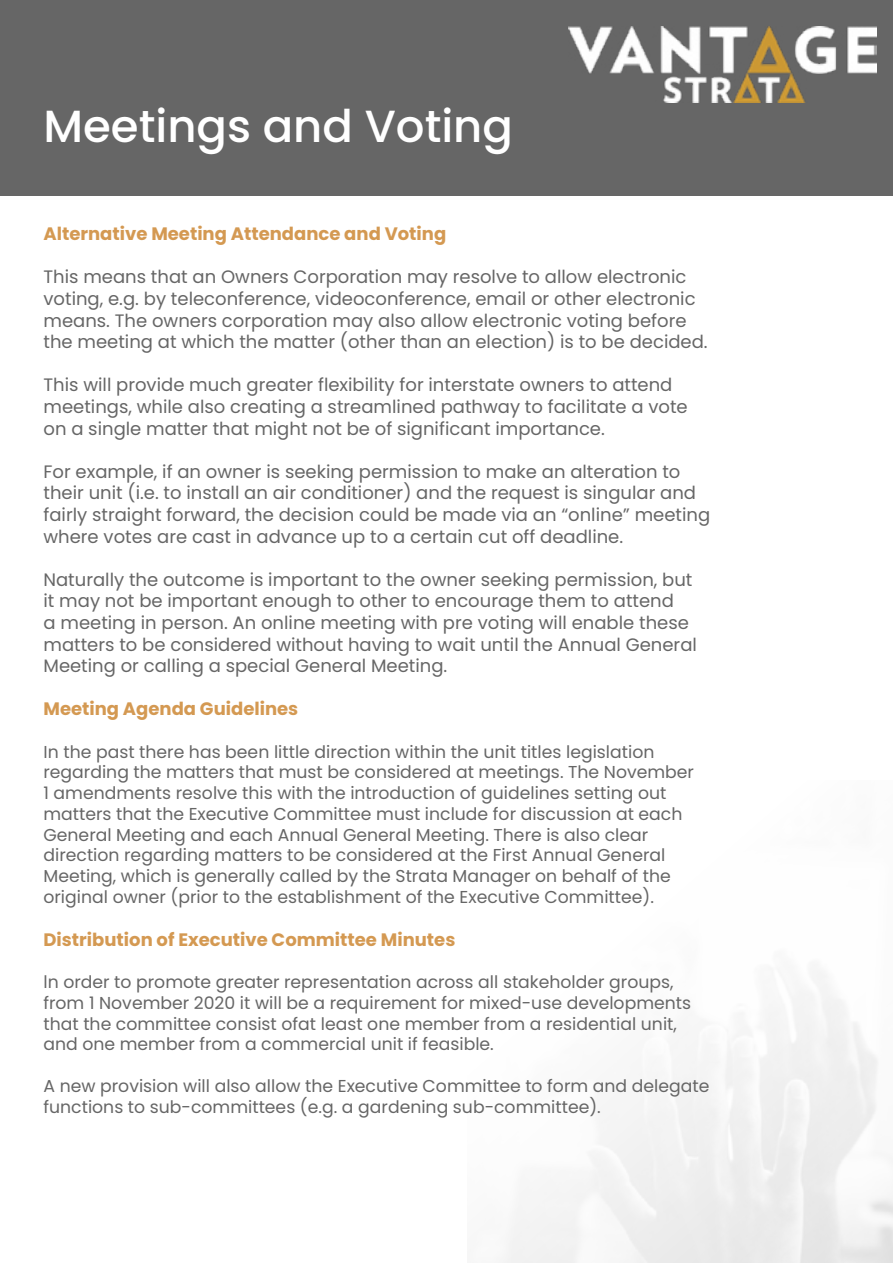
<style>
.page{position:relative;width:893px;height:1263px;background:#fff}
.page>*{position:absolute;margin:0;border:0;box-sizing:border-box;transform-origin:0 0}
.t1{font:500 45px "Poppins";color:#fff}
.t2{font:18px/21.6px "Poppins";color:#666}
.t3{font:700 18px "Poppins";color:#d49952}
.t4{font:17.25px/20.7px "Poppins";color:#666}
</style>
<div class="page">
<div style="left:0;top:0;width:893px;height:195px;background:#666"></div>
<img style="left:568px;top:27px;width:309px;height:76px">
<h1 class="t1" style="left:44px;top:100px;width:471px">Meetings and Voting</h1>
<p class="t3" style="left:44px;top:223px;width:404px">Alternative Meeting Attendance and Voting</p>
<p class="t2" style="left:44px;top:266px;width:666px">This means that an Owners Corporation may resolve to allow electronic voting, e.g. by teleconference, videoconference, email or other electronic means. The owners corporation may also allow electronic voting before the meeting at which the matter (other than an election) is to be decided.</p>
<p class="t2" style="left:44px;top:374px;width:646px">This will provide much greater flexibility for interstate owners to attend meetings, while also creating a streamlined pathway to facilitate a vote on a single matter that might not be of significant importance.</p>
<p class="t2" style="left:44px;top:461px;width:668px">For example, if an owner is seeking permission to make an alteration to their unit (i.e. to install an air conditioner) and the request is singular and fairly straight forward, the decision could be made via an “online” meeting where votes are cast in advance up to a certain cut off deadline.</p>
<p class="t2" style="left:44px;top:569px;width:655px">Naturally the outcome is important to the owner seeking permission, but it may not be important enough to other to encourage them to attend<br>a meeting in person. An online meeting with pre voting will enable these matters to be considered without having to wait until the Annual General Meeting or calling a special General Meeting.</p>
<p class="t3" style="left:44px;top:699px;width:256px">Meeting Agenda Guidelines</p>
<p class="t4" style="left:44px;top:741px;width:652px">In the past there has been little direction within the unit titles legislation regarding the matters that must be considered at meetings. The November 1 amendments resolve this with the introduction of guidelines setting out matters that the Executive Committee must include for discussion at each General Meeting and each Annual General Meeting. There is also clear direction regarding matters to be considered at the First Annual General Meeting, which is generally called by the Strata Manager on behalf of the original owner (prior to the establishment of the Executive Committee).</p>
<p class="t3" style="left:44px;top:929px;width:413px">Distribution of Executive Committee Minutes</p>
<p class="t4" style="left:44px;top:972px;width:649px">ln order to promote greater representation across all stakeholder groups, from 1 November 2020 it will be a requirement for mixed-use developments that the committee consist ofat least one member from a residential unit, and one member from a commercial unit if feasible.</p>
<p class="t4" style="left:44px;top:1075px;width:667px;line-height:21.6px">A new provision will also allow the Executive Committee to form and delegate functions to sub-committees (e.g. a gardening sub-committee).</p>
</div>
